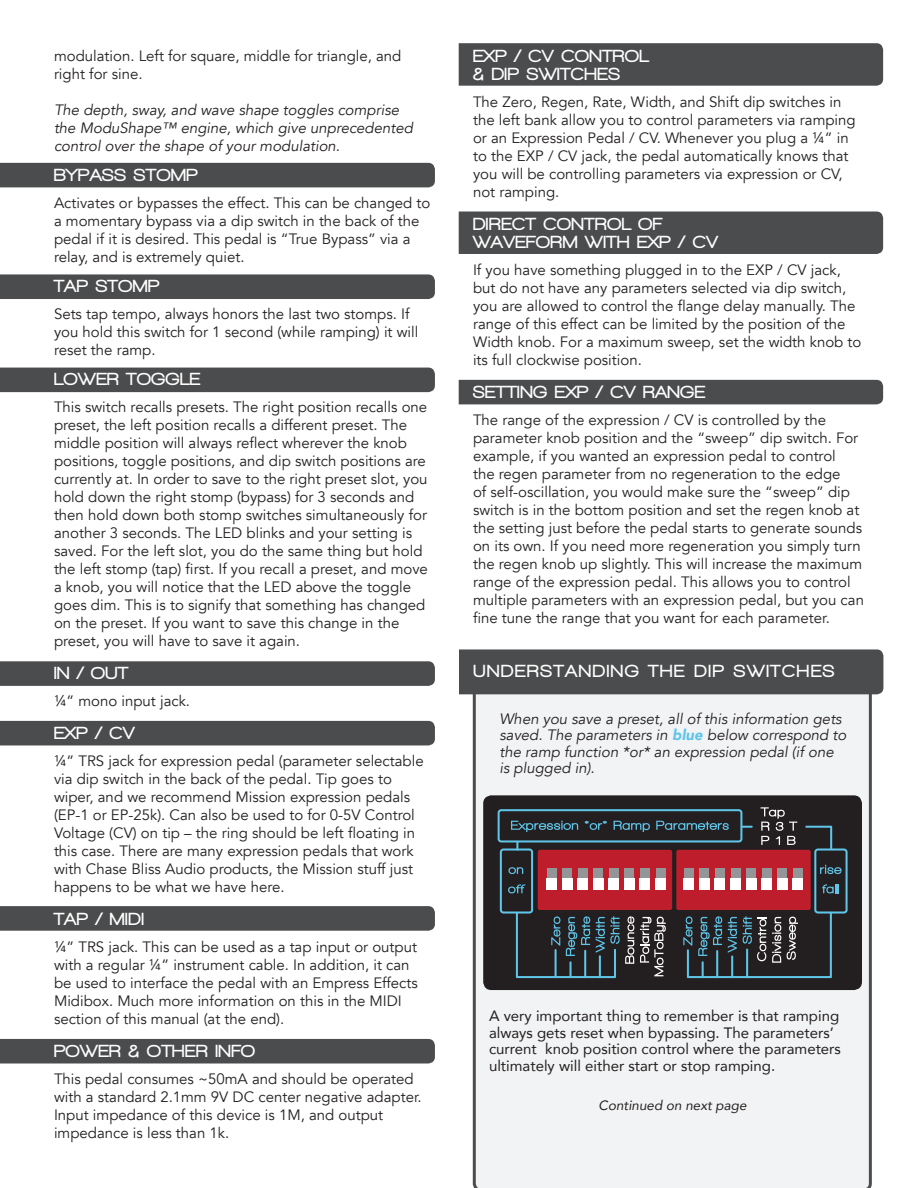
<style>
.page{position:relative;width:918px;height:1188px;background:#fff}
.page>*{position:absolute;margin:0;border:0;box-sizing:border-box;transform-origin:0 0}
.t1{font:900 18px/18px "Walkway";letter-spacing:.04em;color:#fff}
.t2{font:900 18px "Walkway";letter-spacing:.1em;color:#fff}
.t3{font:15px/18px "Avenir";color:#231f20}
.t4{font:italic 15px/16.5px "Avenir";color:#231f20}
.t5{font:15px/16.5px "Avenir";color:#231f20}
.t6{font:italic 13.5px "Avenir";color:#231f20}
.s1{font-weight:900;color:#5fc5e9}
</style>
<div class="page">
<div style="left:0;top:1039px;width:435px;height:25px;background:#4b4c4d"></div>
<div style="left:459px;top:380px;width:424px;height:24px;background:#4b4c4d"></div>
<div style="left:459px;top:212px;width:424px;height:42px;background:#4b4c4d"></div>
<svg style="left:0;top:906px;width:435px;height:25px;background:#4e4f50"></svg>
<div style="left:0;top:721px;width:435px;height:24px;background:#4b4c4d"></div>
<svg style="left:0;top:661px;width:435px;height:25px;background:#4e4f50"></svg>
<div style="left:0;top:368px;width:435px;height:24px;background:#4b4c4d"></div>
<div style="left:0;top:274px;width:435px;height:25px;background:#4b4c4d"></div>
<div style="left:459px;top:43px;width:424px;height:43px;background:#4b4c4d"></div>
<div style="left:0;top:163px;width:435px;height:24px;background:#4b4c4d"></div>
<div style="left:473px;top:694px;width:399px;height:494px;background:#f2f3f4"></div>
<div style="left:459px;top:649px;width:424px;height:45px;background:#4b4c4d"></div>
<div style="left:483px;top:795px;width:379px;height:195px;background:#231f20;border-radius:8px"></div>
<svg style="left:498px;top:807px;width:350px;height:171px"></svg>
<p class="t3" style="left:54px;top:47px;width:349px">modulation. Left for square, middle for triangle, and right for sine.</p>
<p class="t4" style="left:54px;top:101px;width:360px;line-height:18px">The depth, sway, and wave shape toggles comprise the ModuShape™ engine, which give unprecedented control over the shape of your modulation.</p>
<p class="t1" style="left:54px;top:166px;width:145px">BYPASS STOMP</p>
<p class="t3" style="left:54px;top:194px;width:378px">Activates or bypasses the effect. This can be changed to a momentary bypass via a dip switch in the back of the pedal if it is desired. This pedal is “True Bypass” via a relay, and is extremely quiet.</p>
<p class="t1" style="left:54px;top:277px;width:107px">TAP STOMP</p>
<p class="t3" style="left:54px;top:305px;width:366px">Sets tap tempo, always honors the last two stomps. If you hold this switch for 1 second (while ramping) it will reset the ramp.</p>
<p class="t1" style="left:54px;top:370px;width:148px">LOWER TOGGLE</p>
<p class="t3" style="left:54px;top:398px;width:375px">This switch recalls presets. The right position recalls one preset, the left position recalls a different preset. The middle position will always reflect wherever the knob positions, toggle positions, and dip switch positions are currently at. In order to save to the right preset slot, you hold down the right stomp (bypass) for 3 seconds and then hold down both stomp switches simultaneously for another 3 seconds. The LED blinks and your setting is saved. For the left slot, you do the same thing but hold the left stomp (tap) first. If you recall a preset, and move a knob, you will notice that the LED above the toggle goes dim. This is to signify that something has changed on the preset. If you want to save this change in the preset, you will have to save it again.</p>
<p class="t1" style="left:54px;top:664px;width:76px">IN / OUT</p>
<p class="t3" style="left:54px;top:692px;width:138px">¼” mono input jack.</p>
<p class="t1" style="left:54px;top:724px;width:82px">EXP / CV</p>
<p class="t3" style="left:54px;top:752px;width:371px">¼” TRS jack for expression pedal (parameter selectable via dip switch in the back of the pedal. Tip goes to wiper, and we recommend Mission expression pedals (EP-1 or EP-25k). Can also be used to for 0-5V Control Voltage (CV) on tip – the ring should be left floating in this case. There are many expression pedals that work with Chase Bliss Audio products, the Mission stuff just happens to be what we have here.</p>
<p class="t1" style="left:54px;top:910px;width:91px">TAP / MIDI</p>
<p class="t3" style="left:54px;top:938px;width:365px">¼” TRS jack. This can be used as a tap input or output with a regular ¼” instrument cable. In addition, it can be used to interface the pedal with an Empress Effects Midibox. Much more information on this in the MIDI section of this manual (at the end).</p>
<p class="t1" style="left:54px;top:1042px;width:202px">POWER &amp; OTHER INFO</p>
<p class="t3" style="left:54px;top:1070px;width:369px">This pedal consumes ~50mA and should be operated with a standard 2.1mm 9V DC center negative adapter.<br>Input impedance of this device is 1M, and output impedance is less than 1k.</p>
<p class="t1" style="left:473px;top:46px;width:177px">EXP / CV CONTROL &amp; DIP SWITCHES</p>
<p class="t3" style="left:473px;top:93px;width:384px">The Zero, Regen, Rate, Width, and Shift dip switches in the left bank allow you to control parameters via ramping or an Expression Pedal / CV. Whenever you plug a ¼” in to the EXP / CV jack, the pedal automatically knows that you will be controlling parameters via expression or CV, not ramping.</p>
<p class="t1" style="left:473px;top:214px;width:246px">DIRECT CONTROL OF<br>WAVEFORM WITH EXP / CV</p>
<p class="t3" style="left:473px;top:261px;width:390px">If you have something plugged in to the EXP / CV jack, but do not have any parameters selected via dip switch, you are allowed to control the flange delay manually. The range of this effect can be limited by the position of the Width knob. For a maximum sweep, set the width knob to its full clockwise position.</p>
<p class="t1" style="left:473px;top:382px;width:234px">SETTING EXP / CV RANGE</p>
<p class="t3" style="left:473px;top:411px;width:392px">The range of the expression / CV is controlled by the parameter knob position and the “sweep” dip switch. For example, if you wanted an expression pedal to control<br>the regen parameter from no regeneration to the edge<br>of self-oscillation, you would make sure the “sweep” dip switch is in the bottom position and set the regen knob at the setting just before the pedal starts to generate sounds on its own. If you need more regeneration you simply turn the regen knob up slightly. This will increase the maximum range of the expression pedal. This allows you to control multiple parameters with an expression pedal, but you can fine tune the range that you want for each parameter.</p>
<p class="t2" style="left:473px;top:661px;width:363px">UNDERSTANDING THE DIP SWITCHES</p>
<p class="t4" style="left:500px;top:710px;width:348px">When you save a preset, all of this information gets saved. The parameters in <span class="s1">blue</span> below correspond to the ramp function *or* an expression pedal (if one is plugged in).</p>
<p class="t5" style="left:489px;top:1007px;width:353px">A very important thing to remember is that ramping always gets reset when bypassing. The parameters’ current knob position control where the parameters ultimately will either start or stop ramping.</p>
<p class="t6" style="left:599px;top:1098px;width:150px">Continued on next page</p>
</div>
